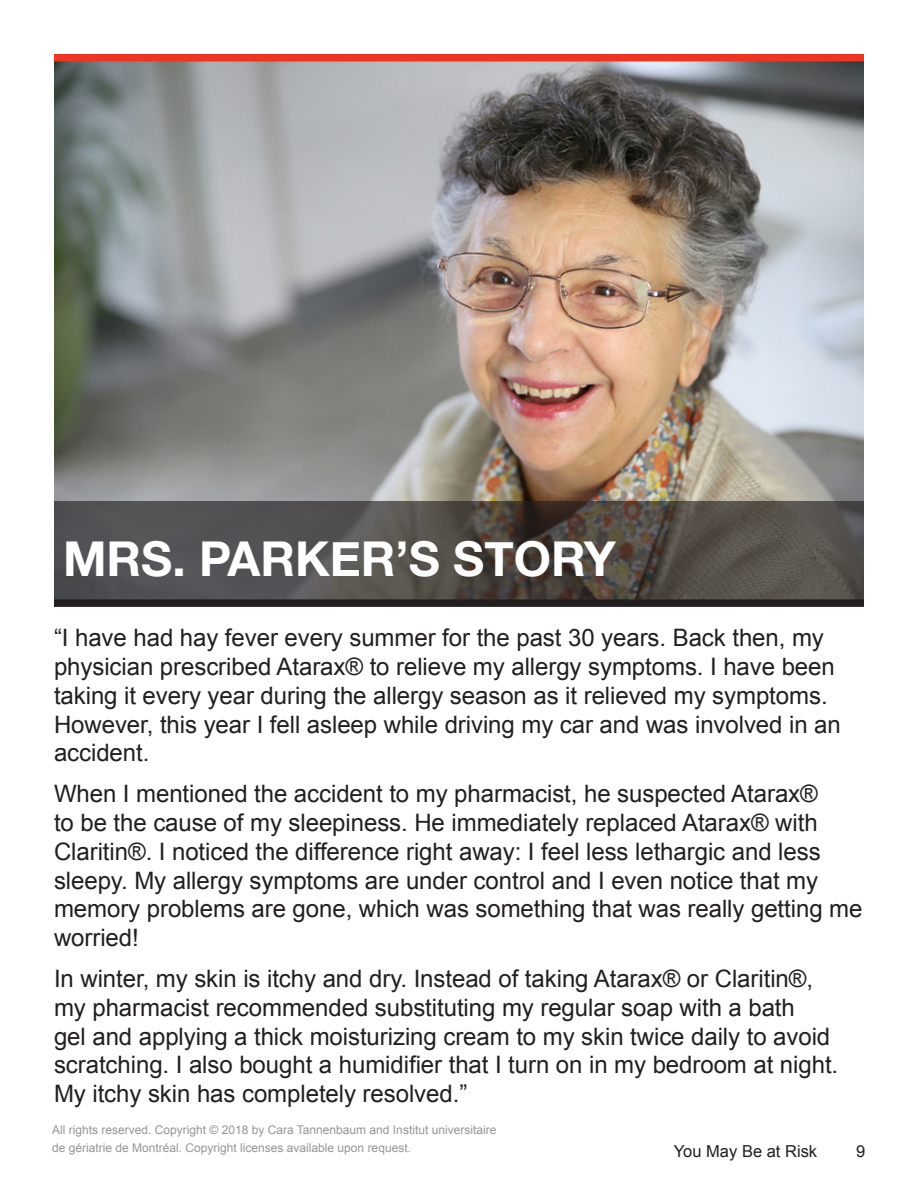
<style>
.page{position:relative;width:918px;height:1188px;background:#fff}
.page>*{position:absolute;margin:0;border:0;box-sizing:border-box;transform-origin:0 0}
.t1{font:700 48px "Helvetica Neue";color:#fff}
.t2{font:24px/28.8px "Arial";letter-spacing:-.005em;color:#231f20}
.t3{font:16.5px "Arial";color:#231f20}
.t4{font:12px/18px "Arial";color:#939598}
</style>
<div class="page">
<img style="left:54px;top:62px;width:810px;height:440px">
<svg style="left:54px;top:502px;width:810px;height:97px;background:#524d4a"></svg>
<div style="left:54px;top:599px;width:810px;height:8px;background:#231f20"></div>
<div style="left:54px;top:54px;width:810px;height:8px;background:#ef3522"></div>
<p class="t1" style="left:63px;top:521px;width:555px">MRS. PARKER’S STORY</p>
<p class="t2" style="left:54px;top:624px;width:788px">“I have had hay fever every summer for the past 30 years. Back then, my physician prescribed Atarax® to relieve my allergy symptoms. I have been taking it every year during the allergy season as it relieved my symptoms.<br>However, this year I fell asleep while driving my car and was involved in an accident.</p>
<p class="t2" style="left:54px;top:780px;width:810px">When I mentioned the accident to my pharmacist, he suspected Atarax®<br>to be the cause of my sleepiness. He immediately replaced Atarax® with Claritin®. I noticed the difference right away: I feel less lethargic and less sleepy. My allergy symptoms are under control and I even notice that my memory problems are gone, which was something that was really getting me worried!</p>
<p class="t2" style="left:54px;top:965px;width:786px">In winter, my skin is itchy and dry. Instead of taking Atarax® or Claritin®, my pharmacist recommended substituting my regular soap with a bath<br>gel and applying a thick moisturizing cream to my skin twice daily to avoid scratching. I also bought a humidifier that I turn on in my bedroom at night.<br>My itchy skin has completely resolved.”</p>
<p class="t4" style="left:52px;top:1121px;width:446px">All rights reserved. Copyright © 2018 by Cara Tannenbaum and Institut universitaire de gériatrie de Montréal. Copyright licenses available upon request.</p>
<p class="t3" style="left:674px;top:1140px;width:145px">You May Be at Risk</p>
<p class="t3" style="left:856px;top:1140px;width:11px">9</p>
</div>
